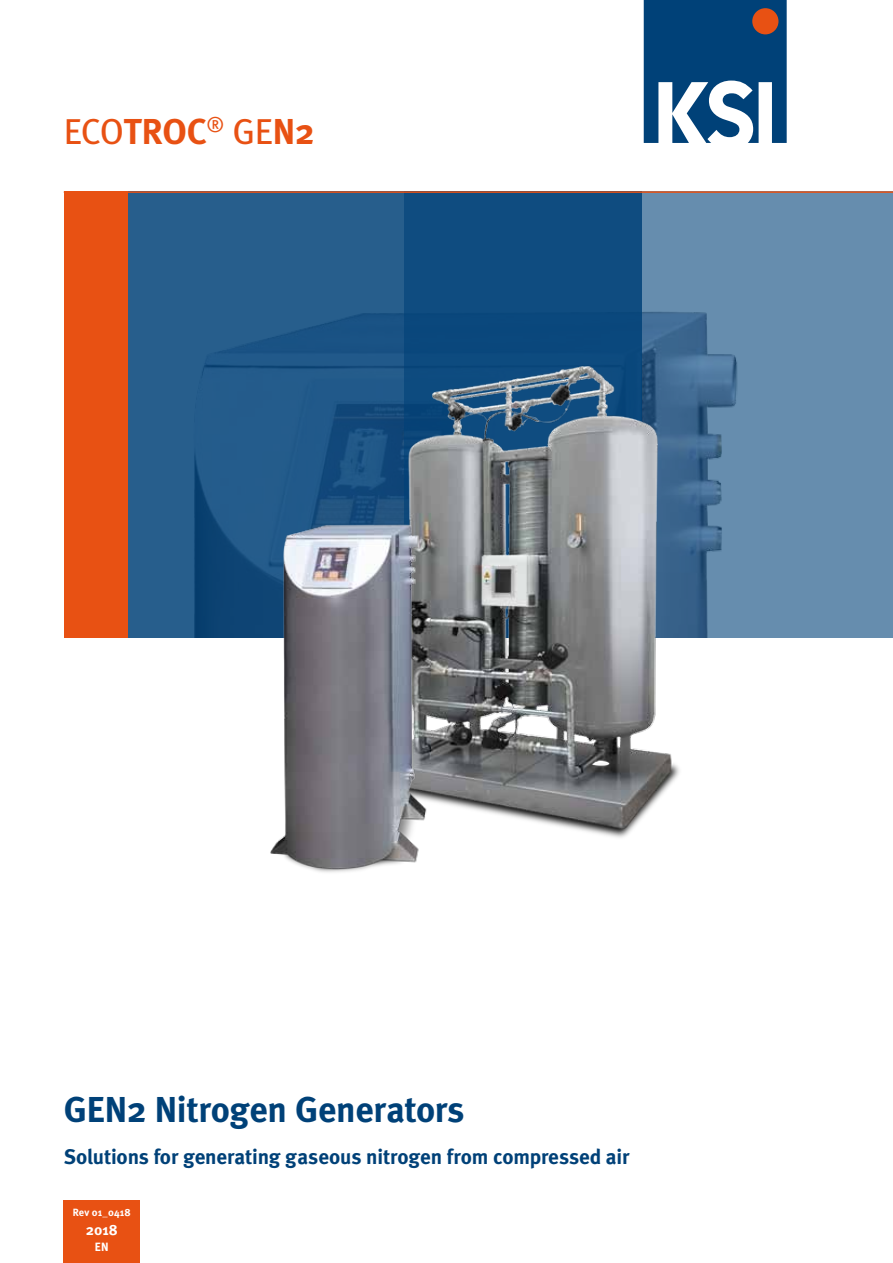
<style>
.page{position:relative;width:893px;height:1263px;background:#fff}
.page>*{position:absolute;margin:0;border:0;box-sizing:border-box;transform-origin:0 0}
.t1{font:700 36px "Meta";letter-spacing:-.005em;color:#004178}
.t2{font:700 36px "Meta";letter-spacing:-.01em;color:#e85113}
.t3{font:700 21px "Meta";letter-spacing:-.005em;color:#004178}
.t4{font:700 15px "Meta";color:#fff}
.t5{font:700 12px "Meta";color:#fff}
.t6{font:700 10.5px "Meta";letter-spacing:.02em;color:#fff}
.s1{font-weight:400}
</style>
<div class="page">
<svg style="left:128px;top:193px;width:276px;height:445px;fill:#275e8c"></svg>
<svg style="left:404px;top:193px;width:489px;height:445px;fill:#668dae"></svg>
<div style="left:64px;top:191px;width:64px;height:447px;background:#e85113"></div>
<hr style="left:64px;top:191px;width:829px;height:2px;background:#e85113">
<svg style="left:644px;top:0;width:143px;height:143px"></svg>
<div style="left:752px;top:8px;width:26px;height:26px;background:#e85113;border-radius:50%"></div>
<img style="left:310px;top:341px;width:405px;height:497px">
<img style="left:245px;top:495px;width:256px;height:378px">
<div style="left:64px;top:1200px;width:76px;height:63px;background:#e85113"></div>
<h1 class="t2" style="left:64px;top:108px;width:253px"><span class="s1">ECO</span>TROC<sup>®</sup> <span class="s1">GE</span>N2</h1>
<h1 class="t1" style="left:64px;top:1086px;width:402px">GEN2 Nitrogen Generators</h1>
<p class="t3" style="left:64px;top:1143px;width:567px">Solutions for generating gaseous nitrogen from compressed air</p>
<p class="t6" style="left:73px;top:1205px;width:60px">Rev 01_0418</p>
<p class="t4" style="left:86px;top:1220px;width:34px">2018</p>
<p class="t5" style="left:95px;top:1239px;width:15px">EN</p>
</div>
